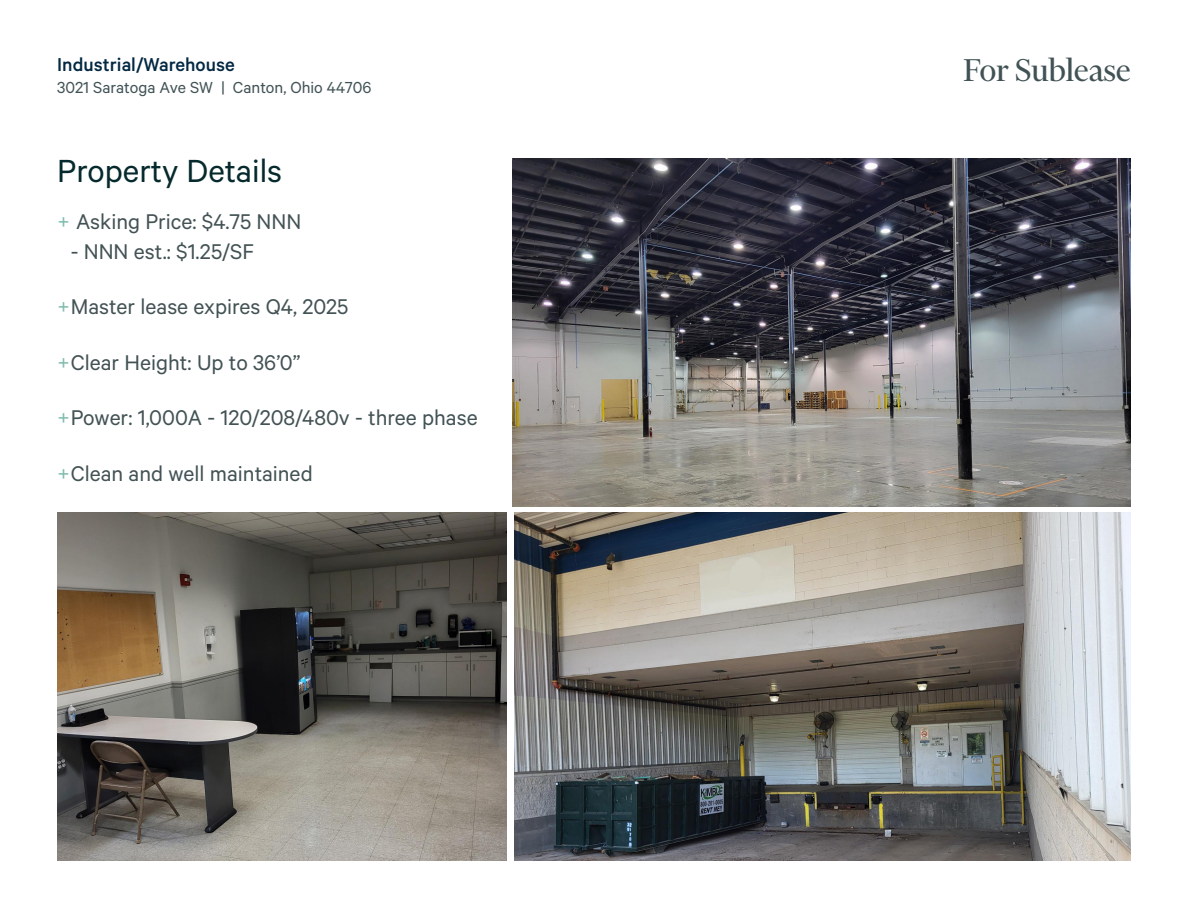
<style>
.page{position:relative;width:1188px;height:918px;background:#fff}
.page>*{position:absolute;margin:0;border:0;box-sizing:border-box;transform-origin:0 0}
.Heading_Large{font:36px "Calibre";color:#05292c}
.t1{font:36px "Financier Display";color:#415255}
.t2{font:24px "Calibre";color:#435254}
.t3{font:500 21px "Calibre";color:#032842}
.t4{font:18px "Calibre";color:#415255}
.s1{color:#7ebcad}
</style>
<div class="page">
<img style="left:512px;top:159px;width:619px;height:348px">
<img style="left:514px;top:513px;width:617px;height:348px">
<img style="left:57px;top:513px;width:449px;height:348px">
<p class="t3" style="left:57px;top:52px;width:179px">Industrial/Warehouse</p>
<p class="t4" style="left:57px;top:77px;width:316px">3021 Saratoga Ave SW | Canton, Ohio 44706</p>
<p class="Heading_Large" style="left:57px;top:150px;width:226px">Property Details</p>
<p class="t2" style="left:57px;top:207px;width:246px"><span class="s1">+</span> Asking Price: $4.75 NNN</p>
<p class="t2" style="left:71px;top:237px;width:185px">- NNN est.: $1.25/SF</p>
<p class="t2" style="left:57px;top:293px;width:293px"><span class="s1">+</span>Master lease expires Q4, 2025</p>
<p class="t2" style="left:57px;top:348px;width:245px"><span class="s1">+</span>Clear Height: Up to 36’0”</p>
<p class="t2" style="left:57px;top:404px;width:422px"><span class="s1">+</span>Power: 1,000A - 120/208/480v - three phase</p>
<p class="t2" style="left:57px;top:459px;width:257px"><span class="s1">+</span>Clean and well maintained</p>
<p class="t1" style="left:964px;top:51px;width:169px">For Sublease</p>
</div>
